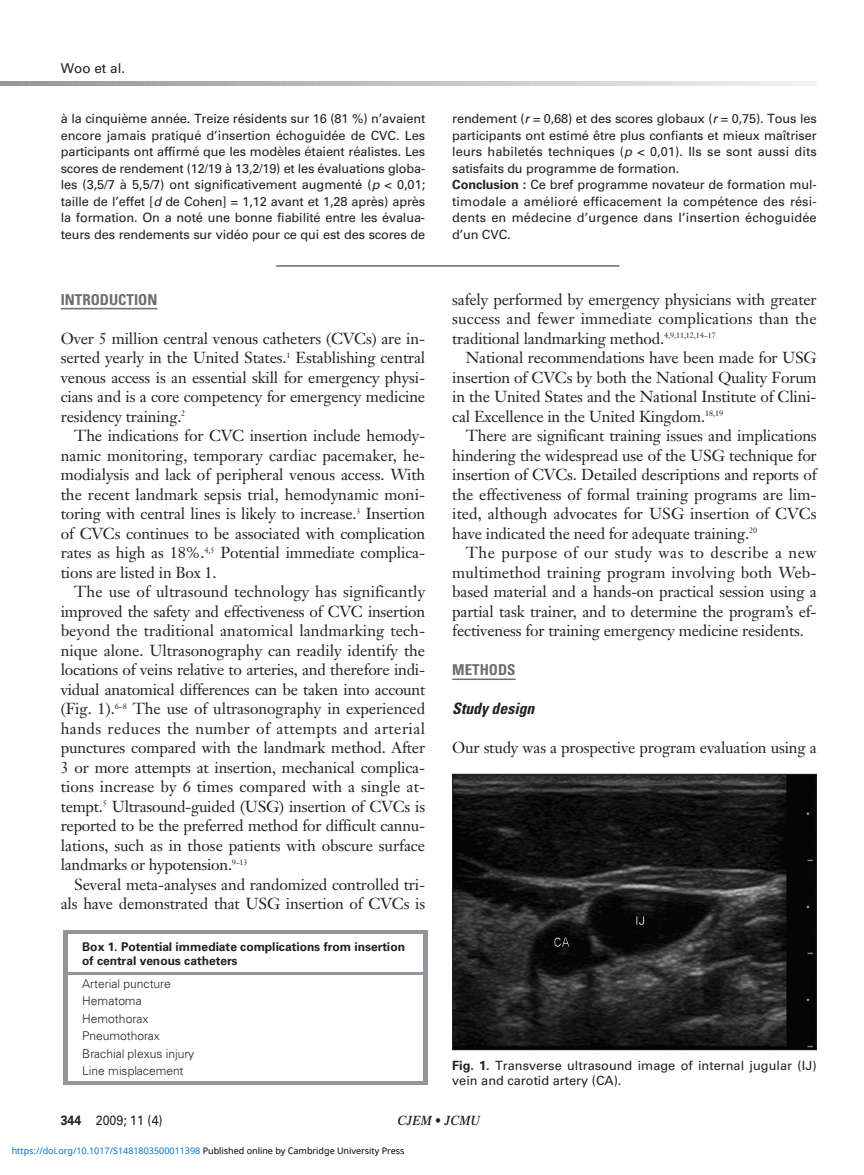
<style>
.page{position:relative;width:864px;height:1175px;background:#fff}
.page>*{position:absolute;margin:0;border:0;box-sizing:border-box;transform-origin:0 0}
.t1{font:15.75px/19.5px "Janson Text";letter-spacing:-.01em;color:#231f20;text-align:justify}
.t2{font:italic 700 condensed 15.75px "Univers";color:#231f20}
.t3{font:700 condensed 15px "Univers";color:#6c6d70}
.t4{font:13.5px "Univers";color:#231f20;scale:.92 1}
.t5{font:italic 600 13.5px "Times";color:#231f20;scale:.92 1}
.t6{font:13.5px "Univers";color:#231f20}
.t7{font:12.75px/16.5px "Univers";letter-spacing:-.01em;color:#231f20}
.t8{font:300 12px/17.4px "Univers";letter-spacing:-.005em;color:#231f20}
.t9{font:700 12px/14.4px "Univers";color:#231f20}
.t10{font:9px "Noto Sans";color:#0172cf}
.s1{font-style:italic}
.s2{font-weight:700}
.s3{color:#000}
</style>
<div class="page">
<svg style="left:0;top:81px;width:5px;height:5px"></svg>
<hr style="left:276px;top:266px;width:344px;height:1px;background:#231f20">
<hr style="left:61px;top:308px;width:96px;height:1px;background:#6c6d70">
<hr style="left:452px;top:678px;width:64px;height:2px;background:#6c6d70">
<svg style="left:63px;top:930px;width:4px;height:3px"></svg>
<hr style="left:67px;top:930px;width:356px;height:3px;background:#939598">
<svg style="left:423px;top:930px;width:4px;height:3px"></svg>
<hr style="left:63px;top:933px;width:4px;height:39px;background:#939598">
<hr style="left:423px;top:933px;width:4px;height:39px;background:#939598">
<hr style="left:67px;top:972px;width:356px;height:2px;background:#939598">
<hr style="left:63px;top:974px;width:4px;height:18px;background:#939598">
<hr style="left:423px;top:974px;width:4px;height:18px;background:#939598">
<hr style="left:63px;top:992px;width:4px;height:17px;background:#939598">
<hr style="left:423px;top:992px;width:4px;height:17px;background:#939598">
<hr style="left:63px;top:1009px;width:4px;height:18px;background:#939598">
<hr style="left:423px;top:1009px;width:4px;height:18px;background:#939598">
<hr style="left:63px;top:1027px;width:4px;height:17px;background:#939598">
<hr style="left:423px;top:1027px;width:4px;height:17px;background:#939598">
<hr style="left:63px;top:1044px;width:4px;height:18px;background:#939598">
<hr style="left:423px;top:1044px;width:4px;height:18px;background:#939598">
<hr style="left:63px;top:1062px;width:4px;height:19px;background:#939598">
<hr style="left:63px;top:1081px;width:360px;height:3px;background:#939598">
<hr style="left:423px;top:1062px;width:4px;height:22px;background:#939598">
<img style="left:454px;top:776px;width:361px;height:272px">
<div style="left:452px;top:774px;width:365px;height:276px;border:1px solid #231f20"></div>
<p class="t6" style="left:61px;top:63px;width:66px">Woo et al.</p>
<p class="t7" style="left:61px;top:112px;width:366px;text-align:justify">à la cinquième année. Treize résidents sur 16 (81 %) n’avaient encore jamais pratiqué d’insertion échoguidée de CVC. Les participants ont affirmé que les modèles étaient réalistes. Les scores de rendement (12/19 à 13,2/19) et les évaluations globa&shy;les (3,5/7 à 5,5/7) ont significativement augmenté (<span class="s1">p</span> &lt; 0,01; taille de l’effet [<span class="s1">d</span> de Cohen] = 1,12 avant et 1,28 après) après la formation. On a noté une bonne fiabilité entre les évalua&shy;teurs des rendements sur vidéo pour ce qui est des scores de</p>
<p class="t7" style="left:452px;top:112px;width:366px">rendement (<span class="s1">r</span>= 0,68) et des scores globaux (<span class="s1">r</span> = 0,75). Tous les participants ont estimé être plus confiants et mieux maîtriser leurs habiletés techniques (<span class="s1">p</span> &lt; 0,01). Ils se sont aussi dits satisfaits du programme de formation.<br><span class="s2">Conclusion :</span> Ce bref programme novateur de formation mul&shy;timodale a amélioré efficacement la compétence des rési&shy;dents en médecine d’urgence dans l’insertion échoguidée d’un CVC.</p>
<p class="t3" style="left:61px;top:294px;width:98px">INTRODUCTION</p>
<p class="t1" style="left:61px;top:330px;width:366px">Over 5 million central venous catheters (CVCs) are in&shy;serted yearly in the United States.<sup>1</sup> Establishing central venous access is an essential skill for emergency physi&shy;cians and is a core competency for emergency medicine residency training.<sup>2</sup></p>
<p class="t1" style="left:61px;top:427px;width:366px;text-indent:14px">The indications for CVC insertion include hemody&shy;namic monitoring, temporary cardiac pacemaker, he&shy;modialysis and lack of peripheral venous access. With the recent landmark sepsis trial, hemodynamic moni&shy;toring with central lines is likely to increase.<sup>3</sup> Insertion of CVCs continues to be associated with complication rates as high as 18%.<sup>4,5</sup> Potential immediate complica&shy;tions are listed in Box 1.</p>
<p class="t1" style="left:61px;top:583px;width:366px;text-indent:13px">The use of ultrasound technology has significantly improved the safety and effectiveness of CVC insertion beyond the traditional anatomical landmarking tech&shy;nique alone. Ultrasonography can readily identify the locations of veins relative to arteries, and therefore indi&shy;vidual anatomical differences can be taken into account (Fig. 1).<sup>6–8</sup> The use of ultrasonography in experienced hands reduces the number of attempts and arterial punctures compared with the landmark method. After 3 or more attempts at insertion, mechanical complica&shy;tions increase by 6 times compared with a single at&shy;tempt.<sup>5</sup> Ultrasound-guided (USG) insertion of CVCs is reported to be the preferred method for difficult cannu&shy;lations, such as in those patients with obscure surface landmarks or hypotension.<sup>9–13</sup></p>
<p class="t1" style="left:61px;top:876px;width:366px;text-align:right">Several meta-analyses and randomized controlled tri&shy;als have demonstrated that USG insertion of CVCs is</p>
<p class="t9" style="left:82px;top:940px;width:324px">Box 1. Potential immediate complications from insertion of central venous catheters</p>
<p class="t8" style="left:82px;top:975px;width:114px">Arterial puncture<br>Hematoma<br>Hemothorax<br>Pneumothorax<br>Brachial plexus injury<br>Line misplacement</p>
<p class="t1" style="left:452px;top:291px;width:366px">safely performed by emergency physicians with greater success and fewer immediate complications than the traditional landmarking method.<sup>4,9,11,12,14–17</sup></p>
<p class="t1" style="left:452px;top:349px;width:366px;text-indent:13px">National recommendations have been made for USG insertion of CVCs by both the National Quality Forum in the United States and the National Institute of Clini&shy;cal Excellence in the United Kingdom.<sup>18,19</sup></p>
<p class="t1" style="left:452px;top:427px;width:366px;text-indent:13px">There are significant training issues and implications hindering the widespread use of the USG technique for insertion of CVCs. Detailed descriptions and reports of the effectiveness of formal training programs are lim&shy;ited, although advocates for USG insertion of CVCs have indicated the need for adequate training.<sup>20</sup></p>
<p class="t1" style="left:452px;top:544px;width:366px;text-indent:13px">The purpose of our study was to describe a new multimethod training program involving both Web&shy;based material and a hands-on practical session using a partial task trainer, and to determine the program’s ef&shy;fectiveness for training emergency medicine residents.</p>
<p class="t3" style="left:452px;top:664px;width:65px">METHODS</p>
<p class="t2" style="left:452px;top:703px;width:87px">Study design</p>
<p class="t1" style="left:452px;top:739px;width:366px">Our study was a prospective program evaluation using a</p>
<p class="t7" style="left:452px;top:1058px;width:366px;line-height:15.3px"><span class="s2">Fig. 1.</span> Transverse ultrasound image of internal jugular (IJ) vein and carotid artery (CA).</p>
<p class="t4" style="left:61px;top:1115px;width:112px"><span class="s2">344</span> 2009; 11 (4)</p>
<p class="t5" style="left:397px;top:1115px;width:92px">CJEM • JCMU</p>
<p class="t10" style="left:12px;top:1143px;width:394px">https://doi.org/10.1017/S1481803500011398 <span class="s3">Published online by Cambridge University Press</span></p>
</div>
